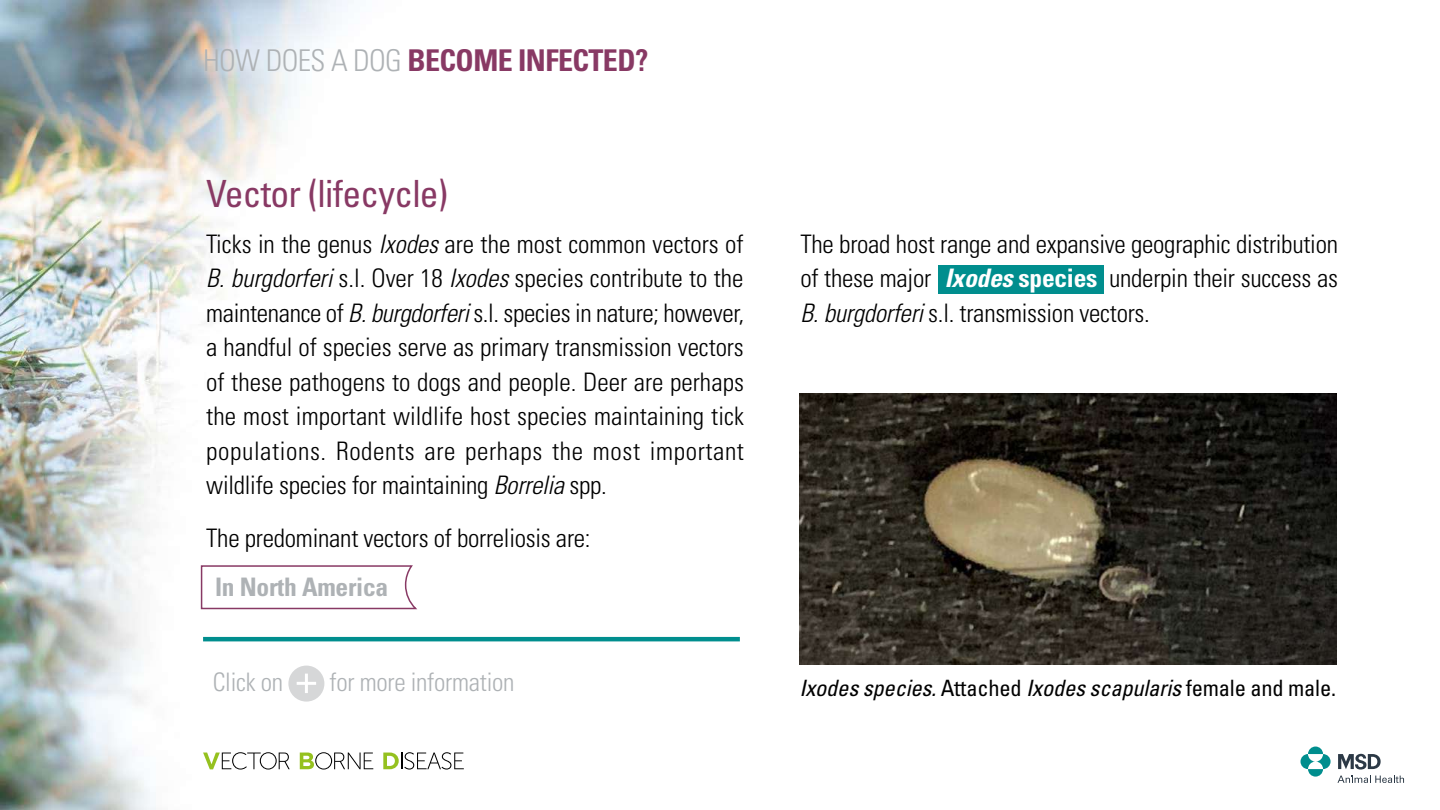
<style>
.page{position:relative;width:1440px;height:810px;background:#fff}
.page>*{position:absolute;margin:0;border:0;box-sizing:border-box;transform-origin:0 0}
.t1{font:condensed 37.5px "Univers LT Std";letter-spacing:-.02em;color:#883964}
.t2{font:700 condensed 30px "Univers LT Std";letter-spacing:-.02em;color:#883964}
.t3{font:300 condensed 25.5px/34.5px "Univers LT Std";letter-spacing:-.01em;color:#000;text-align:justify}
.t4{font:300 condensed 25.5px "Univers LT Std";letter-spacing:-.01em;color:#aeb2b5}
.t5{font:700 condensed 25.5px "Univers LT Std";letter-spacing:-.01em;color:#aeb2b5}
.t6{font:italic condensed 22.5px "Univers LT Std";letter-spacing:-.01em;color:#000}
.s1{font-weight:300;color:#aeb2b5}
.s2{font-style:italic}
.s3{font-weight:700;font-style:italic;color:#fff}
.s4{font-weight:700;color:#fff}
.s5{font-style:normal}
</style>
<div class="page">
<img style="left:0;top:0;width:536px;height:810px">
<svg style="left:1301px;top:747px;width:30px;height:30px"></svg>
<svg style="left:1338px;top:754px;width:43px;height:16px"></svg>
<svg style="left:1338px;top:776px;width:66px;height:7px"></svg>
<svg style="left:203px;top:752px;width:87px;height:18px"></svg>
<svg style="left:300px;top:752px;width:73px;height:18px"></svg>
<svg style="left:383px;top:752px;width:81px;height:18px"></svg>
<img style="left:800px;top:393px;width:536px;height:272px">
<div style="left:939px;top:265px;width:165px;height:28px;background:#008e8e"></div>
<hr style="left:203px;top:637px;width:537px;height:4px;background:#008e8e">
<div style="left:202px;top:644px;width:535px;height:58px;background:#fff"></div>
<div style="left:288px;top:666px;width:36px;height:36px;background:#d6d7d8;border-radius:50%"></div>
<hr style="left:305px;top:674px;width:3px;height:19px;background:#fff">
<hr style="left:297px;top:682px;width:19px;height:3px;background:#fff">
<svg style="left:200px;top:564px;width:219px;height:46px"></svg>
<p class="t2" style="left:203px;top:42px;width:447px"><span class="s1">HOW DOES A DOG</span> BECOME INFECTED?</p>
<h1 class="t1" style="left:206px;top:170px;width:244px">Vector (lifecycle)</h1>
<p class="t3" style="left:206px;top:226px;width:539px">Ticks in the genus <span class="s2">Ixodes</span> are the most common vectors of <span class="s2">B. burgdorferi</span> s.l. Over 18 <span class="s2">Ixodes</span> species contribute to the maintenance of <span class="s2">B. burgdorferi</span> s.l. species in nature; however, a handful of species serve as primary transmission vectors of these pathogens to dogs and people. Deer are perhaps the most important wildlife host species maintaining tick populations. Rodents are perhaps the most important wildlife species for maintaining <span class="s2">Borrelia</span> spp.</p>
<p class="t3" style="left:206px;top:521px;width:386px">The predominant vectors of borreliosis are:</p>
<p class="t5" style="left:215px;top:571px;width:175px">In North America</p>
<p class="t3" style="left:800px;top:226px;width:539px">The broad host range and expansive geographic distribution of these major <span class="s3">Ixodes</span> <span class="s4">species</span> underpin their success as <span class="s2">B. burgdorferi</span> s.l. transmission vectors.</p>
<p class="t4" style="left:213px;top:667px;width:72px">Click on</p>
<p class="t4" style="left:330px;top:667px;width:186px">for more information</p>
<p class="t6" style="left:799px;top:674px;width:538px">Ixodes species. <span class="s5">Attached</span> Ixodes scapularis <span class="s5">female and male.</span></p>
</div>
